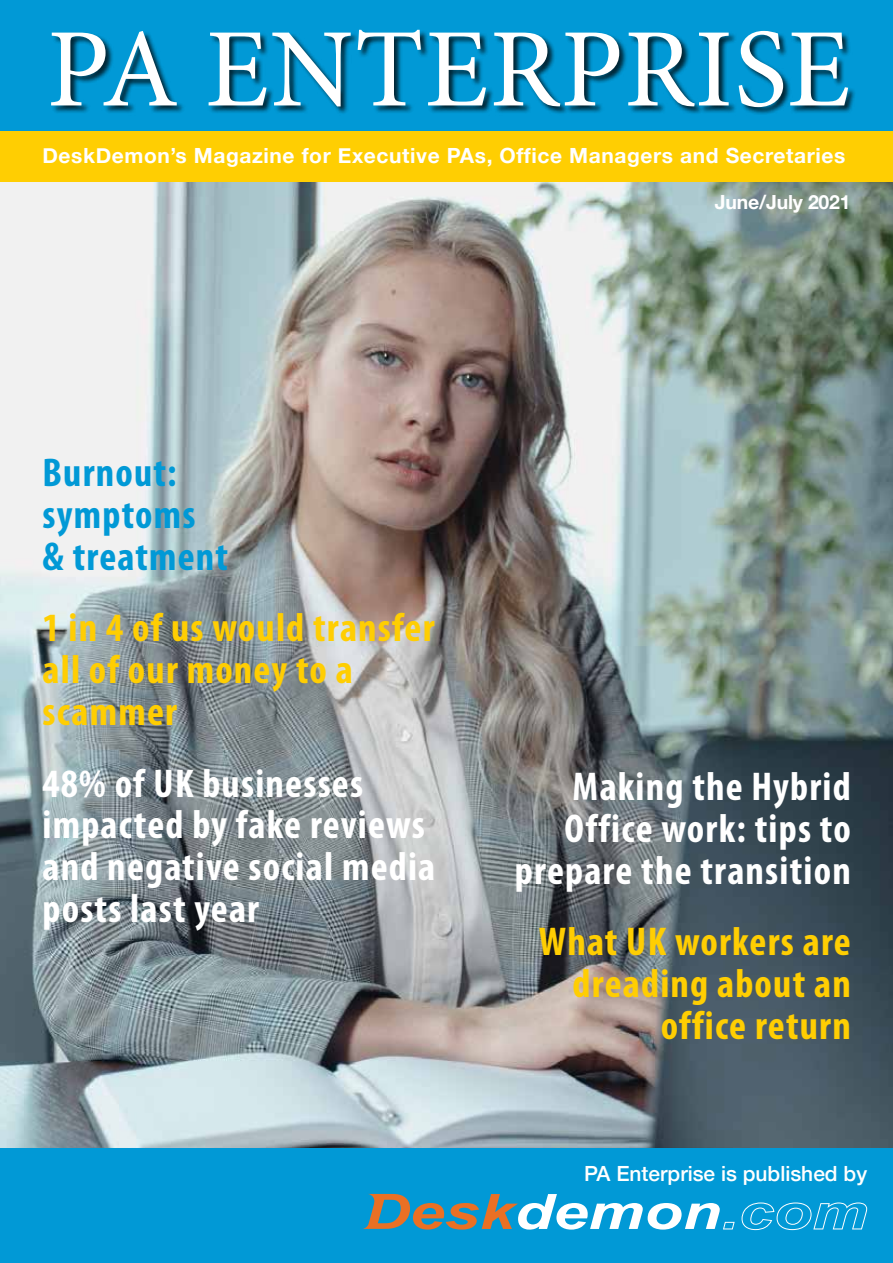
<style>
.page{position:relative;width:893px;height:1263px;background:#fff}
.page>*{position:absolute;margin:0;border:0;box-sizing:border-box;transform-origin:0 0}
.t1{font:112.05px "Minion Pro";letter-spacing:.01em;color:#fff}
.t2{font:700 condensed 40.35px/41.8px "Myriad Pro";letter-spacing:.03em;color:#fff}
.t3{font:700 condensed 40.35px/41.8px "Myriad Pro";letter-spacing:.03em;color:#ffce02}
.t4{font:700 condensed 40.35px/41.8px "Myriad Pro";letter-spacing:.03em;color:#0199d6}
.t5{font:700 20.85px "Helvetica Neue";letter-spacing:.03em;color:#fff}
.t6{font:500 20.85px "Helvetica Neue";color:#fff}
.t7{font:700 19.5px "Helvetica Neue";letter-spacing:-.01em;color:#fff}
</style>
<div class="page">
<img style="left:0;top:182px;width:893px;height:967px">
<div style="left:0;top:0;width:893px;height:172px;background:#0199d6"></div>
<div style="left:0;top:131px;width:893px;height:51px;background:#ffce02"></div>
<div style="left:51px;top:30px;width:805px;height:86px;background:#000;opacity:.75"></div>
<div style="left:0;top:1149px;width:893px;height:114px;background:#0199d6"></div>
<svg style="left:363px;top:1194px;width:372px;height:35px"></svg>
<svg style="left:741px;top:1202px;width:126px;height:28px"></svg>
<h1 class="t1" style="left:47px;top:-5px;width:805px">PA ENTERPRISE</h1>
<p class="t5" style="left:43px;top:139px;width:804px">DeskDemon’s Magazine for Executive PAs, Office Managers and Secretaries</p>
<p class="t4" style="left:43px;top:451px;width:187px">Burnout: symptoms<br>&amp; treatment</p>
<p class="t3" style="left:43px;top:606px;width:394px">1 in 4 of us would transfer all of our money to a scammer</p>
<p class="t7" style="left:715px;top:186px;width:137px">June/July 2021</p>
<p class="t2" style="left:43px;top:761px;width:394px">48% of UK businesses impacted by fake reviews and negative social media posts last year</p>
<p class="t2" style="left:515px;top:765px;width:337px;text-align:right">Making the Hybrid<br>Office work: tips to prepare the transition</p>
<p class="t3" style="left:539px;top:920px;width:314px;text-align:right">What UK workers are dreading about an office return</p>
<p class="t6" style="left:584px;top:1157px;width:284px">PA Enterprise is published by</p>
</div>
